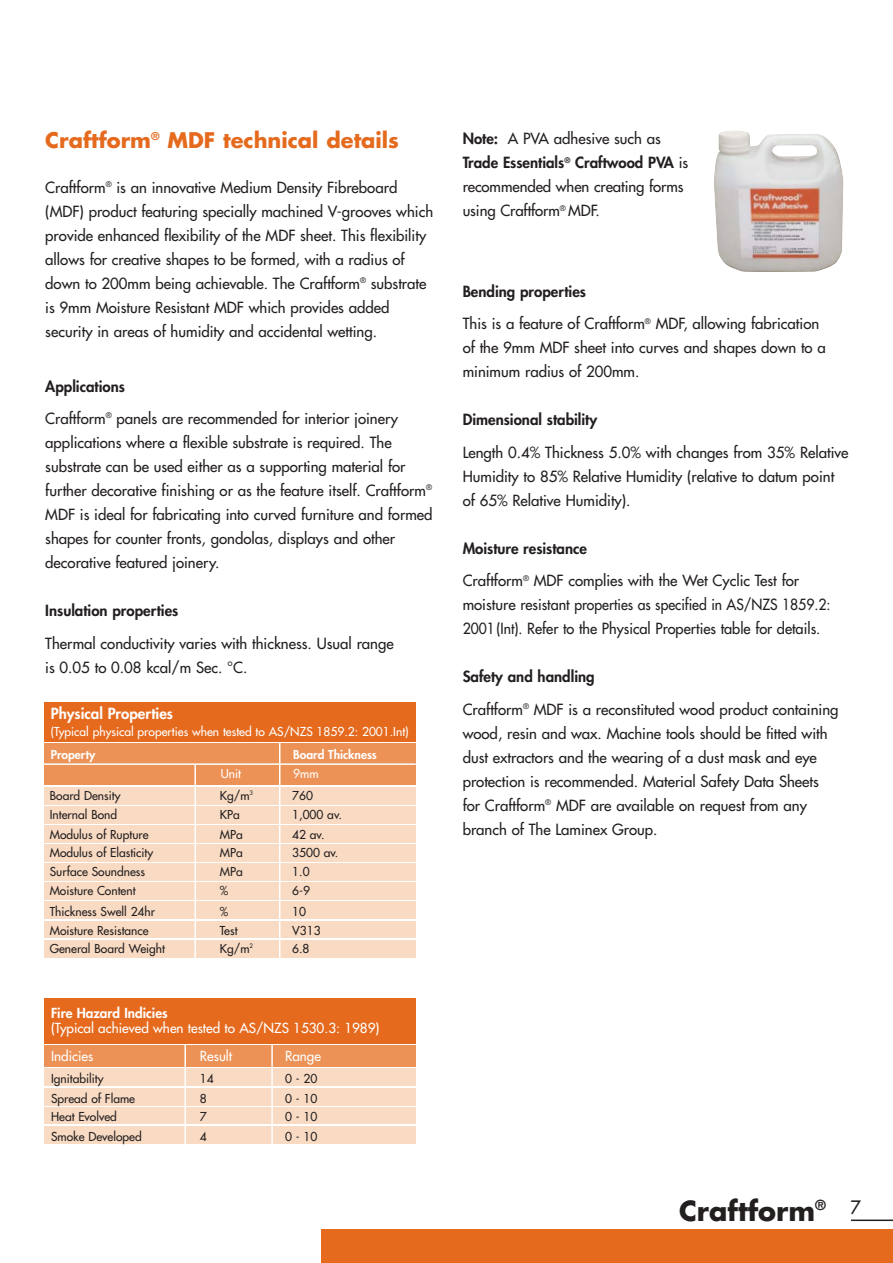
<style>
.page{position:relative;width:893px;height:1263px;background:#fff}
.page>*{position:absolute;margin:0;border:0;box-sizing:border-box;transform-origin:0 0}
.t1{font:700 27px "Futura";color:#231f1f}
.t2{font:700 21px "Futura";color:#e56a1e}
.t3{font:18px "Futura";color:#231f1f}
.t4{font:15px/24px "Futura";color:#231f1f}
.t5{font:800 15px "Futura";color:#231f1f}
.t6{font:800 15px "Futura";color:#fff}
.t7{font:13.5px "Futura";color:#fff}
.t8{font:800 13.5px "Futura";color:#fff}
.t9{font:12px "Futura";color:#231f1f}
.t10{font:12px "Futura";color:#fff}
.t11{font:800 12px "Futura";color:#fff}
.s1{font-weight:800}
</style>
<div class="page">
<hr style="left:851px;top:1220px;width:41px;height:1px;background:#231f1f">
<div style="left:321px;top:1230px;width:571px;height:33px;background:#e56a1e"></div>
<div style="left:44px;top:702px;width:372px;height:40px;background:#e56a1e"></div>
<div style="left:44px;top:744px;width:372px;height:41px;background:#ec9256"></div>
<div style="left:44px;top:787px;width:372px;height:17px;background:#f9dbc4"></div>
<div style="left:44px;top:807px;width:372px;height:17px;background:#f9dbc4"></div>
<div style="left:44px;top:826px;width:372px;height:17px;background:#f9dbc4"></div>
<div style="left:44px;top:844px;width:372px;height:17px;background:#f9dbc4"></div>
<div style="left:44px;top:864px;width:372px;height:17px;background:#f9dbc4"></div>
<div style="left:44px;top:883px;width:372px;height:17px;background:#f9dbc4"></div>
<div style="left:44px;top:902px;width:372px;height:17px;background:#f9dbc4"></div>
<div style="left:44px;top:921px;width:372px;height:17px;background:#f9dbc4"></div>
<div style="left:44px;top:940px;width:372px;height:17px;background:#f9dbc4"></div>
<div style="left:44px;top:1069px;width:372px;height:17px;background:#f9dbc4"></div>
<div style="left:44px;top:1088px;width:372px;height:17px;background:#f9dbc4"></div>
<div style="left:44px;top:1107px;width:372px;height:17px;background:#f9dbc4"></div>
<div style="left:44px;top:1127px;width:372px;height:17px;background:#f9dbc4"></div>
<div style="left:44px;top:999px;width:372px;height:45px;background:#e56a1e"></div>
<div style="left:44px;top:1045px;width:372px;height:22px;background:#ec9256"></div>
<hr style="left:35px;top:763px;width:381px;height:2px;background:#fff">
<img style="left:714px;top:130px;width:129px;height:142px">
<hr style="left:184px;top:1045px;width:2px;height:106px;background:#fff">
<hr style="left:271px;top:1045px;width:2px;height:106px;background:#fff">
<hr style="left:194px;top:765px;width:2px;height:200px;background:#fff">
<hr style="left:279px;top:742px;width:1px;height:219px;background:#fff">
<h2 class="t2" style="left:45px;top:131px;width:355px">Craftform<sup>®</sup> MDF technical details</h2>
<p class="t4" style="left:45px;top:177px;width:389px">Craftform<sup>®</sup> is an innovative Medium Density Fibreboard (MDF) product featuring specially machined V-grooves which provide enhanced flexibility of the MDF sheet. This flexibility allows for creative shapes to be formed, with a radius of down to 200mm being achievable. The Craftform<sup>®</sup> substrate is 9mm Moisture Resistant MDF which provides added security in areas of humidity and accidental wetting.</p>
<p class="t4" style="left:45px;top:371px;width:354px;line-height:32.5px"><span class="s1">Applications<br></span>Craftform<sup>®</sup> panels are recommended for interior joinery</p>
<p class="t4" style="left:45px;top:432px;width:389px">applications where a flexible substrate is required. The substrate can be used either as a supporting material for further decorative finishing or as the feature itself. Craftform<sup>® </sup>MDF is ideal for fabricating into curved furniture and formed shapes for counter fronts, gondolas, displays and other decorative featured joinery.</p>
<p class="t5" style="left:45px;top:603px;width:134px">Insulation properties</p>
<p class="t4" style="left:45px;top:632px;width:350px">Thermal conductivity varies with thickness. Usual range is 0.05 to 0.08 kcal/m Sec. °C.</p>
<p class="t6" style="left:51px;top:707px;width:124px">Physical Properties</p>
<p class="t10" style="left:51px;top:725px;width:359px">(Typical physical properties when tested to AS/NZS 1859.2: 2001.Int)</p>
<p class="t11" style="left:51px;top:749px;width:46px">Property</p>
<p class="t11" style="left:293px;top:749px;width:85px">Board Thickness</p>
<p class="t10" style="left:221px;top:768px;width:22px">Unit</p>
<p class="t10" style="left:293px;top:768px;width:27px">9mm</p>
<p class="t9" style="left:50px;top:790px;width:72px">Board Density</p>
<p class="t9" style="left:220px;top:790px;width:35px">Kg/m<sup>3</sup></p>
<p class="t9" style="left:292px;top:790px;width:22px">760</p>
<p class="t9" style="left:50px;top:809px;width:69px">Internal Bond</p>
<p class="t9" style="left:220px;top:809px;width:21px">KPa</p>
<p class="t9" style="left:292px;top:809px;width:51px">1,000 av.</p>
<p class="t9" style="left:50px;top:828px;width:100px">Modulus of Rupture</p>
<p class="t9" style="left:220px;top:828px;width:24px">MPa</p>
<p class="t9" style="left:292px;top:828px;width:34px">42 av.</p>
<p class="t9" style="left:50px;top:847px;width:105px">Modulus of Elasticity</p>
<p class="t9" style="left:220px;top:847px;width:24px">MPa</p>
<p class="t9" style="left:292px;top:847px;width:48px">3500 av.</p>
<p class="t9" style="left:50px;top:884px;width:87px">Moisture Content</p>
<p class="t9" style="left:220px;top:884px;width:10px">%</p>
<p class="t9" style="left:292px;top:884px;width:19px">6-9</p>
<p class="t9" style="left:50px;top:865px;width:97px">Surface Soundness</p>
<p class="t9" style="left:220px;top:865px;width:24px">MPa</p>
<p class="t9" style="left:292px;top:865px;width:19px">1.0</p>
<p class="t9" style="left:50px;top:905px;width:107px">Thickness Swell 24hr</p>
<p class="t9" style="left:220px;top:905px;width:10px">%</p>
<p class="t9" style="left:292px;top:905px;width:15px">10</p>
<p class="t9" style="left:50px;top:925px;width:100px">Moisture Resistance</p>
<p class="t9" style="left:220px;top:925px;width:19px">Test</p>
<p class="t9" style="left:292px;top:925px;width:30px">V313</p>
<p class="t9" style="left:50px;top:942px;width:117px">General Board Weight</p>
<p class="t9" style="left:220px;top:942px;width:35px">Kg/m<sup>2</sup></p>
<p class="t9" style="left:292px;top:942px;width:19px">6.8</p>
<p class="t8" style="left:51px;top:1006px;width:118px">Fire Hazard Indicies</p>
<p class="t7" style="left:51px;top:1021px;width:330px">(Typical achieved when tested to AS/NZS 1530.3: 1989)</p>
<p class="t7" style="left:51px;top:1049px;width:44px">Indicies</p>
<p class="t7" style="left:200px;top:1049px;width:34px">Result</p>
<p class="t7" style="left:285px;top:1049px;width:37px">Range</p>
<p class="t9" style="left:51px;top:1073px;width:54px">Ignitability</p>
<p class="t9" style="left:200px;top:1073px;width:15px">14</p>
<p class="t9" style="left:285px;top:1073px;width:34px">0 - 20</p>
<p class="t9" style="left:51px;top:1092px;width:85px">Spread of Flame</p>
<p class="t9" style="left:200px;top:1092px;width:8px">8</p>
<p class="t9" style="left:285px;top:1092px;width:34px">0 - 10</p>
<p class="t9" style="left:51px;top:1111px;width:67px">Heat Evolved</p>
<p class="t9" style="left:200px;top:1111px;width:8px">7</p>
<p class="t9" style="left:285px;top:1111px;width:34px">0 - 10</p>
<p class="t9" style="left:51px;top:1130px;width:92px">Smoke Developed</p>
<p class="t9" style="left:200px;top:1130px;width:8px">4</p>
<p class="t9" style="left:285px;top:1130px;width:34px">0 - 10</p>
<p class="t4" style="left:462px;top:128px;width:227px"><span class="s1">Note:</span> A PVA adhesive such as<br><span class="s1">Trade Essentials</span><sup>®</sup> <span class="s1">Craftwood PVA</span> is recommended when creating forms using Craftform<sup>®</sup> MDF.</p>
<p class="t4" style="left:462px;top:276px;width:358px;line-height:32.5px"><span class="s1">Bending properties<br></span>This is a feature of Craftform<sup>®</sup> MDF, allowing fabrication</p>
<p class="t4" style="left:462px;top:337px;width:364px">of the 9mm MDF sheet into curves and shapes down to a minimum radius of 200mm.</p>
<p class="t5" style="left:462px;top:413px;width:136px">Dimensional stability</p>
<p class="t4" style="left:462px;top:441px;width:387px">Length 0.4% Thickness 5.0% with changes from 35% Relative<br>Humidity to 85% Relative Humidity (relative to datum point of 65% Relative Humidity).</p>
<p class="t4" style="left:462px;top:533px;width:338px;line-height:32.5px"><span class="s1">Moisture resistance<br></span>Craftform<sup>®</sup> MDF complies with the Wet Cyclic Test for</p>
<p class="t4" style="left:462px;top:594px;width:369px">moisture resistant properties as specified in AS/NZS 1859.2:<br>2001(Int). Refer to the Physical Properties table for details.</p>
<p class="t4" style="left:462px;top:662px;width:377px;line-height:32.5px"><span class="s1">Safety and handling<br></span>Craftform<sup>®</sup> MDF is a reconstituted wood product containing</p>
<p class="t4" style="left:462px;top:722px;width:366px">wood, resin and wax. Machine tools should be fitted with dust extractors and the wearing of a dust mask and eye protection is recommended. Material Safety Data Sheets for Craftform<sup>®</sup> MDF are available on request from any branch of The Laminex Group.</p>
<h1 class="t1" style="left:679px;top:1198px;width:148px">Craftform<sup>®</sup></h1>
<p class="t3" style="left:850px;top:1198px;width:12px">7</p>
</div>
